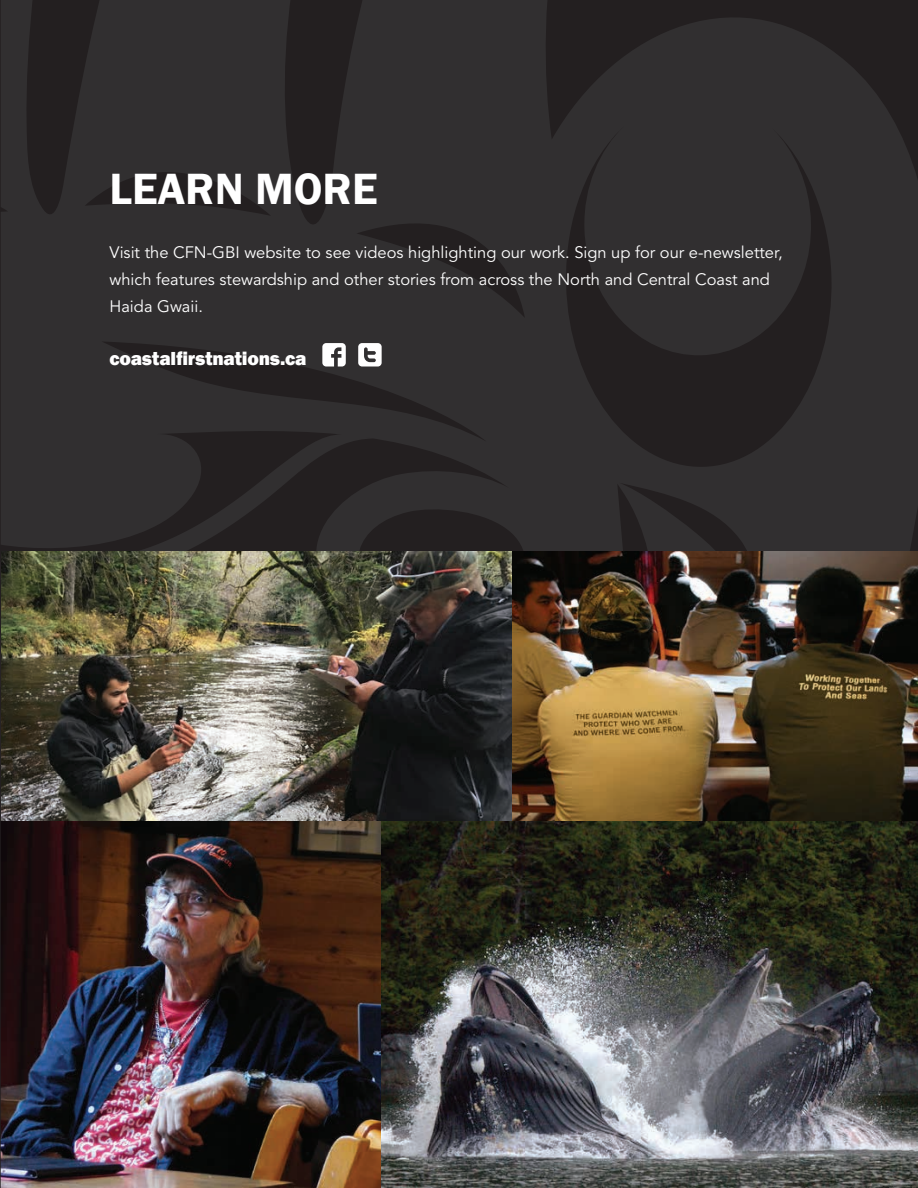
<style>
.page{position:relative;width:918px;height:1188px;background:#fff}
.page>*{position:absolute;margin:0;border:0;box-sizing:border-box;transform-origin:0 0}
.t1{font:600 45px "Franklin Gothic";color:#fff}
.t2{font:800 19.35px "Franklin Gothic";letter-spacing:-.01em;color:#fff}
.t3{font:16.5px/27px "Avenir LT Std";color:#fff}
</style>
<div class="page">
<img style="left:0;top:0;width:918px;height:1188px">
<svg style="left:322px;top:343px;width:24px;height:24px"></svg>
<svg style="left:358px;top:343px;width:24px;height:24px"></svg>
<h1 class="t1" style="left:110px;top:161px;width:270px">LEARN MORE</h1>
<p class="t3" style="left:110px;top:239px;width:675px">Visit the CFN-GBI website to see videos highlighting our work. Sign up for our e-newsletter, which features stewardship and other stories from across the North and Central Coast and<br>Haida Gwaii.</p>
<p class="t2" style="left:110px;top:346px;width:199px">coastalfirstnations.ca</p>
</div>
